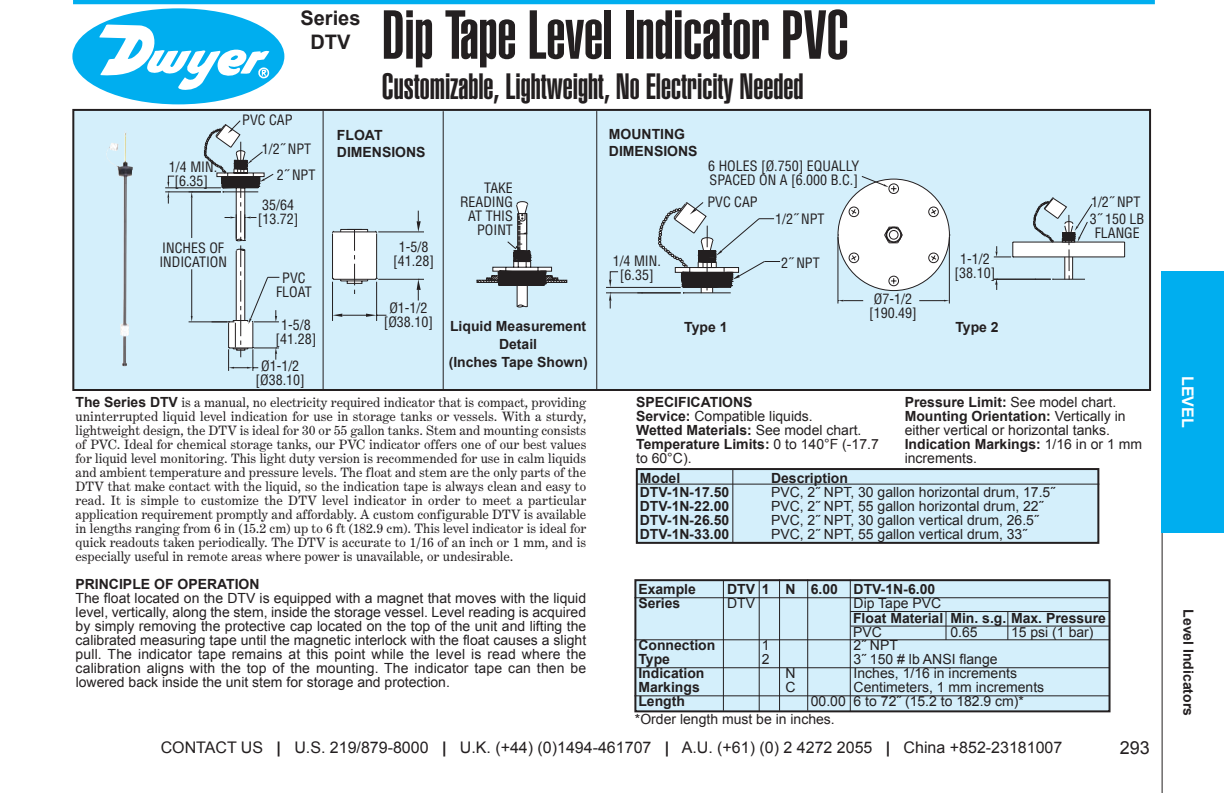
<style>
.page{position:relative;width:1224px;height:793px;background:#fff}
.page>*{position:absolute;margin:0;border:0;box-sizing:border-box;transform-origin:0 0}
.t1{font:900 extra-condensed 68px "Helvetica";color:#231f20}
.t2{font:900 extra-condensed 36px "Helvetica";color:#231f20}
.t3{font:700 20px/24px "Arial";color:#231f20;text-align:center}
.t4{font:18px "Arial";color:#231f20}
.t5{font:16px "Arial";color:#231f20}
.t6{font:700 16px "Arial";color:#fff}
.t7{font:14px/14px "Arial";color:#231f20}
.t8{font:14px/14px "Century Expanded T";color:#231f20;text-align:justify}
.t9{font:700 14px/14px "Arial";color:#231f20}
.t10{font:condensed 14px/14px "Helvetica";color:#231f20;text-align:center}
.s1{font-family:"Arial";font-weight:700}
.s2{font-weight:400}
.s3{font-weight:700}
</style>
<div class="page">
<div style="left:1162px;top:271px;width:62px;height:261px;background:#00aeef"></div>
<div style="left:73px;top:110px;width:1077px;height:280px;background:#d4effb"></div>
<div style="left:72px;top:109px;width:1079px;height:282px;border:2px solid #231f20"></div>
<hr style="left:73px;top:0;width:1082px;height:4px;background:#00aeef">
<div style="left:72px;top:8px;width:212px;height:96px;background:#00aeef;border-radius:50%"></div>
<svg style="left:99px;top:25px;width:171px;height:65px"></svg>
<img style="left:106px;top:133px;width:27px;height:233px">
<svg style="left:165px;top:123px;width:960px;height:249px"></svg>
<div style="left:638px;top:470px;width:459px;height:72px;background:#d4effb"></div>
<div style="left:636px;top:468px;width:463px;height:76px;border:2px solid #231f20"></div>
<hr style="left:637px;top:483px;width:462px;height:1px;background:#231f20">
<hr style="left:732px;top:470px;width:1px;height:72px;background:#231f20">
<div style="left:636px;top:581px;width:473px;height:129px;background:#d4effb"></div>
<div style="left:634px;top:579px;width:477px;height:133px;border:2px solid #231f20"></div>
<hr style="left:634px;top:597px;width:474px;height:1px;background:#231f20">
<hr style="left:723px;top:580px;width:1px;height:131px;background:#231f20">
<hr style="left:636px;top:667px;width:473px;height:1px;background:#231f20">
<hr style="left:759px;top:580px;width:1px;height:131px;background:#231f20">
<hr style="left:779px;top:579px;width:1px;height:131px;background:#231f20">
<hr style="left:807px;top:579px;width:1px;height:131px;background:#231f20">
<hr style="left:850px;top:579px;width:1px;height:132px;background:#231f20">
<svg style="left:946px;top:612px;width:1px;height:27px"></svg>
<hr style="left:851px;top:625px;width:258px;height:1px;background:#231f20">
<svg style="left:1007px;top:612px;width:1px;height:27px"></svg>
<hr style="left:634px;top:639px;width:476px;height:1px;background:#231f20">
<hr style="left:850px;top:611px;width:260px;height:1px;background:#231f20">
<hr style="left:634px;top:695px;width:476px;height:1px;background:#231f20">
<hr style="left:596px;top:111px;width:1px;height:279px;background:#231f20">
<hr style="left:443px;top:111px;width:1px;height:280px;background:#231f20">
<hr style="left:323px;top:111px;width:1px;height:279px;background:#231f20">
<svg style="left:1162px;top:532px;width:62px;height:261px"></svg>
<p class="t10" style="left:242px;top:113px;width:52px">PVC CAP</p>
<h3 class="t3" style="left:300px;top:6px;width:62px">Series<br>DTV</h3>
<h1 class="t1" style="left:382px;top:10px;width:469px">Dip Tape Level Indicator PVC</h1>
<h2 class="t2" style="left:382px;top:73px;width:423px">Customizable, Lightweight, No Electricity Needed</h2>
<p class="t10" style="left:169px;top:161px;width:50px">1/4 MIN. [6.35]</p>
<p class="t10" style="left:159px;top:241px;width:69px;text-align:left">INCHES OF<br>INDICATION</p>
<p class="t10" style="left:262px;top:142px;width:51px">1/2˝ NPT</p>
<p class="t10" style="left:277px;top:168px;width:40px">2˝ NPT</p>
<p class="t10" style="left:258px;top:198px;width:42px">35/64 [13.72]</p>
<p class="t10" style="left:276px;top:271px;width:37px">PVC<br>FLOAT</p>
<p class="t10" style="left:276px;top:318px;width:42px">1-5/8 [41.28]</p>
<p class="t10" style="left:255px;top:359px;width:51px">Ø1-1/2 [Ø38.10]</p>
<p class="t9" style="left:337px;top:126px;width:90px;line-height:16.8px">FLOAT<br>DIMENSIONS</p>
<p class="t9" style="left:609px;top:126px;width:90px;line-height:16.8px">MOUNTING<br>DIMENSIONS</p>
<p class="t10" style="left:460px;top:181px;width:54px;text-align:right">TAKE<br>READING<br>AT THIS<br>POINT</p>
<p class="t10" style="left:708px;top:159px;width:153px;text-align:left">6 HOLES [Ø.750] EQUALLY<br>SPACED ON A [6.000 B.C.]</p>
<p class="t10" style="left:707px;top:196px;width:52px">PVC CAP</p>
<p class="t10" style="left:775px;top:212px;width:51px">1/2˝ NPT</p>
<p class="t10" style="left:393px;top:240px;width:42px">1-5/8 [41.28]</p>
<p class="t10" style="left:384px;top:301px;width:51px">Ø1-1/2 [Ø38.10]</p>
<p class="t9" style="left:449px;top:317px;width:140px;line-height:18px;text-align:center">Liquid Measurement<br>Detail<br>(Inches Tape Shown)</p>
<p class="t10" style="left:613px;top:254px;width:50px">1/4 MIN. [6.35]</p>
<p class="t10" style="left:781px;top:256px;width:40px">2˝ NPT</p>
<p class="t10" style="left:955px;top:252px;width:42px">1-1/2 [38.10]</p>
<p class="t10" style="left:869px;top:292px;width:49px">Ø7-1/2 [190.49]</p>
<p class="t9" style="left:684px;top:320px;width:45px">Type 1</p>
<p class="t9" style="left:955px;top:320px;width:45px">Type 2</p>
<p class="t10" style="left:1090px;top:194px;width:56px;line-height:16.6px;text-align:left">1/2˝ NPT<br>3˝ 150 LB</p>
<p class="t10" style="left:1095px;top:226px;width:47px">FLANGE</p>
<p class="t8" style="left:76px;top:395px;width:512px"><span class="s1">The Series DTV</span> is a manual, no electricity required indicator that is compact, providing uninterrupted liquid level indication for use in storage tanks or vessels. With a sturdy, lightweight design, the DTV is ideal for 30 or 55 gallon tanks. Stem and mounting consists of PVC. Ideal for chemical storage tanks, our PVC indicator offers one of our best values for liquid level monitoring. This light duty version is recommended for use in calm liquids and ambient temperature and pressure levels. The float and stem are the only parts of the DTV that make contact with the liquid, so the indication tape is always clean and easy to read. It is simple to customize the DTV level indicator in order to meet a particular application requirement promptly and affordably. A custom configurable DTV is available in lengths ranging from 6 in (15.2 cm) up to 6 ft (182.9 cm). This level indicator is ideal for quick readouts taken periodically. The DTV is accurate to 1/16 of an inch or 1 mm, and is especially useful in remote areas where power is unavailable, or undesirable.</p>
<p class="t9" style="left:76px;top:577px;width:186px">PRINCIPLE OF OPERATION</p>
<p class="t7" style="left:76px;top:591px;width:512px;text-align:justify">The float located on the DTV is equipped with a magnet that moves with the liquid level, vertically, along the stem, inside the storage vessel. Level reading is acquired by simply removing the protective cap located on the top of the unit and lifting the calibrated measuring tape until the magnetic interlock with the float causes a slight pull. The indicator tape remains at this point while the level is read where the calibration aligns with the top of the mounting. The indicator tape can then be lowered back inside the unit stem for storage and protection.</p>
<p class="t9" style="left:636px;top:395px;width:244px">SPECIFICATIONS<br>Service: <span class="s2">Compatible liquids.<br></span>Wetted Materials: <span class="s2">See model chart.<br></span>Temperature Limits: <span class="s2">0 to 140°F (-17.7 to 60°C).</span></p>
<p class="t7" style="left:905px;top:395px;width:239px"><span class="s3">Pressure Limit:</span> See model chart.<br><span class="s3">Mounting Orientation:</span> Vertically in either vertical or horizontal tanks.<br><span class="s3">Indication Markings:</span> 1/16 in or 1 mm increments.</p>
<p class="t9" style="left:640px;top:471px;width:91px">Model<br>DTV-1N-17.50<br>DTV-1N-22.00<br>DTV-1N-26.50<br>DTV-1N-33.00</p>
<p class="t9" style="left:771px;top:471px;width:79px">Description</p>
<p class="t7" style="left:771px;top:485px;width:286px">PVC, 2˝ NPT, 30 gallon horizontal drum, 17.5˝ PVC, 2˝ NPT, 55 gallon horizontal drum, 22˝ PVC, 2˝ NPT, 30 gallon vertical drum, 26.5˝ PVC, 2˝ NPT, 55 gallon vertical drum, 33˝</p>
<p class="t9" style="left:638px;top:582px;width:59px">Example<br>Series</p>
<p class="t9" style="left:638px;top:638px;width:78px">Connection<br>Type<br>Indication<br>Markings<br>Length</p>
<p class="t9" style="left:727px;top:582px;width:29px">DTV</p>
<p class="t7" style="left:727px;top:596px;width:29px">DTV</p>
<p class="t9" style="left:762px;top:582px;width:9px">1</p>
<p class="t7" style="left:762px;top:638px;width:9px">1<br>2</p>
<p class="t9" style="left:785px;top:582px;width:12px">N</p>
<p class="t9" style="left:811px;top:582px;width:29px">6.00</p>
<p class="t7" style="left:785px;top:666px;width:12px">N<br>C</p>
<p class="t7" style="left:811px;top:694px;width:37px">00.00</p>
<p class="t7" style="left:635px;top:712px;width:201px">*Order length must be in inches.</p>
<p class="t9" style="left:854px;top:582px;width:83px">DTV-1N-6.00</p>
<p class="t7" style="left:854px;top:596px;width:89px">Dip Tape PVC</p>
<p class="t7" style="left:854px;top:638px;width:192px">2˝ NPT<br>3˝ 150 # lb ANSI flange<br>Inches, 1/16 in increments<br>Centimeters, 1 mm increments<br>6 to 72˝ (15.2 to 182.9 cm)*</p>
<p class="t9" style="left:950px;top:611px;width:157px">Min. s.g. Max. Pressure</p>
<p class="t7" style="left:950px;top:625px;width:29px">0.65</p>
<p class="t7" style="left:1011px;top:625px;width:84px">15 psi (1 bar)</p>
<p class="t9" style="left:853px;top:611px;width:92px">Float Material</p>
<p class="t7" style="left:853px;top:625px;width:30px">PVC</p>
<p class="t5" style="left:161px;top:738px;width:903px">CONTACT US <span class="s3">|</span> U.S. 219/879-8000 <span class="s3">|</span> U.K. (+44) (0)1494-461707 <span class="s3">|</span> A.U. (+61) (0) 2 4272 2055 <span class="s3">|</span> China +852-23181007</p>
<p class="t4" style="left:1120px;top:738px;width:32px">293</p>
<p class="t6" style="left:1197px;top:376px;width:53px;rotate:90deg">LEVEL</p>
<p class="t9" style="left:1196px;top:609px;width:108px;rotate:90deg">Level Indicators</p>
</div>
